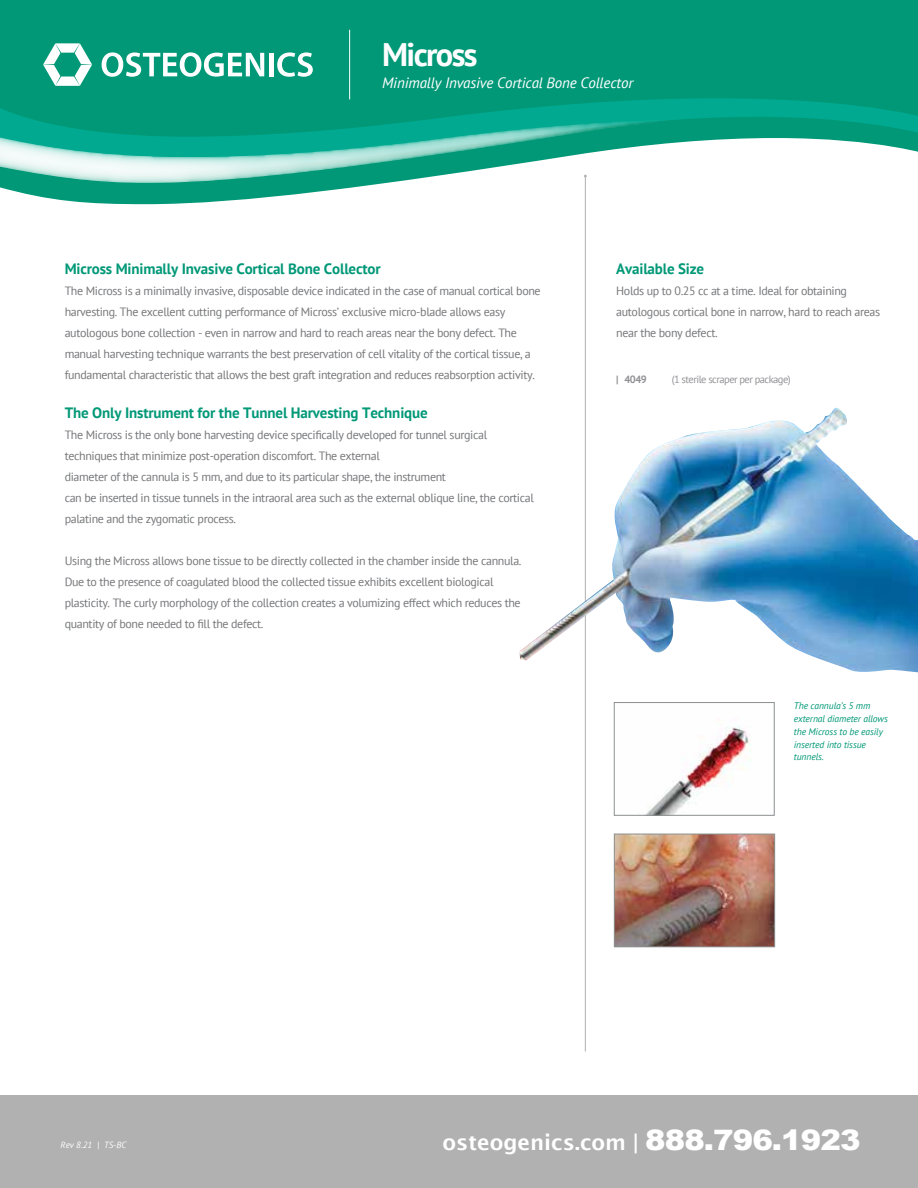
<style>
.page{position:relative;width:918px;height:1188px;background:#fff}
.page>*{position:absolute;margin:0;border:0;box-sizing:border-box;transform-origin:0 0}
.t1{font:700 32.55px "PT Sans";letter-spacing:-.05em;color:#fff}
.t2{font:600 21.45px "Lucida Sans";color:#fff}
.t3{font:700 15px "PT Sans";letter-spacing:-.01em;color:#009877}
.t4{font:italic 15px "PT Sans";letter-spacing:-.01em;color:#fff}
.t5{font:12px/21px "PT Sans";letter-spacing:-.03em;color:#76777a}
.t6{font:10.5px "PT Sans";letter-spacing:-.05em;color:#919195}
.t7{font:700 10.5px "PT Sans";color:#919195}
.t8{font:italic 9.6px/12.8px "PT Sans";letter-spacing:-.01em;color:#009877}
.t9{font:italic 9px "PT Sans";color:#fff}
.s1{font-family:"Arial";font-weight:900;font-size:28.2px}
</style>
<div class="page">
<hr style="left:585px;top:176px;width:1px;height:876px;background:#b1b1b1">
<img style="left:520px;top:408px;width:398px;height:265px">
<svg style="left:0;top:0;width:918px;height:204px;background:#26a78b"></svg>
<svg style="left:0;top:98px;width:918px;height:75px;fill:#009877"></svg>
<svg style="left:0;top:119px;width:713px;height:64px"></svg>
<svg style="left:43px;top:43px;width:49px;height:43px"></svg>
<svg style="left:102px;top:52px;width:162px;height:25px"></svg>
<div style="left:269px;top:53px;width:5px;height:23px;background:#fff"></div>
<svg style="left:277px;top:52px;width:36px;height:25px"></svg>
<div style="left:0;top:1096px;width:918px;height:92px;background:#b1b1b1"></div>
<hr style="left:349px;top:30px;width:1px;height:69px;background:#fff">
<img style="left:616px;top:836px;width:157px;height:109px">
<div style="left:614px;top:834px;width:161px;height:113px;border:1px solid #8c9091"></div>
<img style="left:646px;top:726px;width:105px;height:88px">
<div style="left:614px;top:702px;width:161px;height:114px;border:1px solid #8c9091"></div>
<h1 class="t1" style="left:382px;top:33px;width:97px">Micross</h1>
<p class="t4" style="left:382px;top:73px;width:253px">Minimally Invasive Cortical Bone Collector</p>
<p class="t3" style="left:65px;top:259px;width:318px">Micross Minimally Invasive Cortical Bone Collector</p>
<p class="t5" style="left:65px;top:280px;width:478px">The Micross is a minimally invasive, disposable device indicated in the case of manual cortical bone harvesting. The excellent cutting performance of Micross’ exclusive micro-blade allows easy autologous bone collection - even in narrow and hard to reach areas near the bony defect. The manual harvesting technique warrants the best preservation of cell vitality of the cortical tissue, a fundamental characteristic that allows the best graft integration and reduces reabsorption activity.</p>
<p class="t3" style="left:65px;top:403px;width:364px">The Only Instrument for the Tunnel Harvesting Technique</p>
<p class="t5" style="left:65px;top:424px;width:471px">The Micross is the only bone harvesting device specifically developed for tunnel surgical techniques that minimize post-operation discomfort. The external<br>diameter of the cannula is 5 mm, and due to its particular shape, the instrument<br>can be inserted in tissue tunnels in the intraoral area such as the external oblique line, the cortical palatine and the zygomatic process.</p>
<p class="t5" style="left:65px;top:550px;width:458px">Using the Micross allows bone tissue to be directly collected in the chamber inside the cannula.<br>Due to the presence of coagulated blood the collected tissue exhibits excellent biological plasticity. The curly morphology of the collection creates a volumizing effect which reduces the quantity of bone needed to fill the defect.</p>
<p class="t3" style="left:616px;top:259px;width:89px">Available Size</p>
<p class="t5" style="left:616px;top:280px;width:265px">Holds up to 0.25 cc at a time. Ideal for obtaining autologous cortical bone in narrow, hard to reach areas near the bony defect.</p>
<p class="t7" style="left:616px;top:373px;width:32px">| 4049</p>
<p class="t6" style="left:672px;top:373px;width:121px">(1 sterile scraper per package)</p>
<p class="t8" style="left:794px;top:699px;width:96px">The cannula’s 5 mm external diameter allows the Micross to be easily inserted into tissue tunnels.</p>
<p class="t9" style="left:61px;top:1139px;width:67px">Rev 8.21 | TS-BC</p>
<h2 class="t2" style="left:443px;top:1130px;width:420px">osteogenics.com | <span class="s1">888.796.1923</span></h2>
</div>
